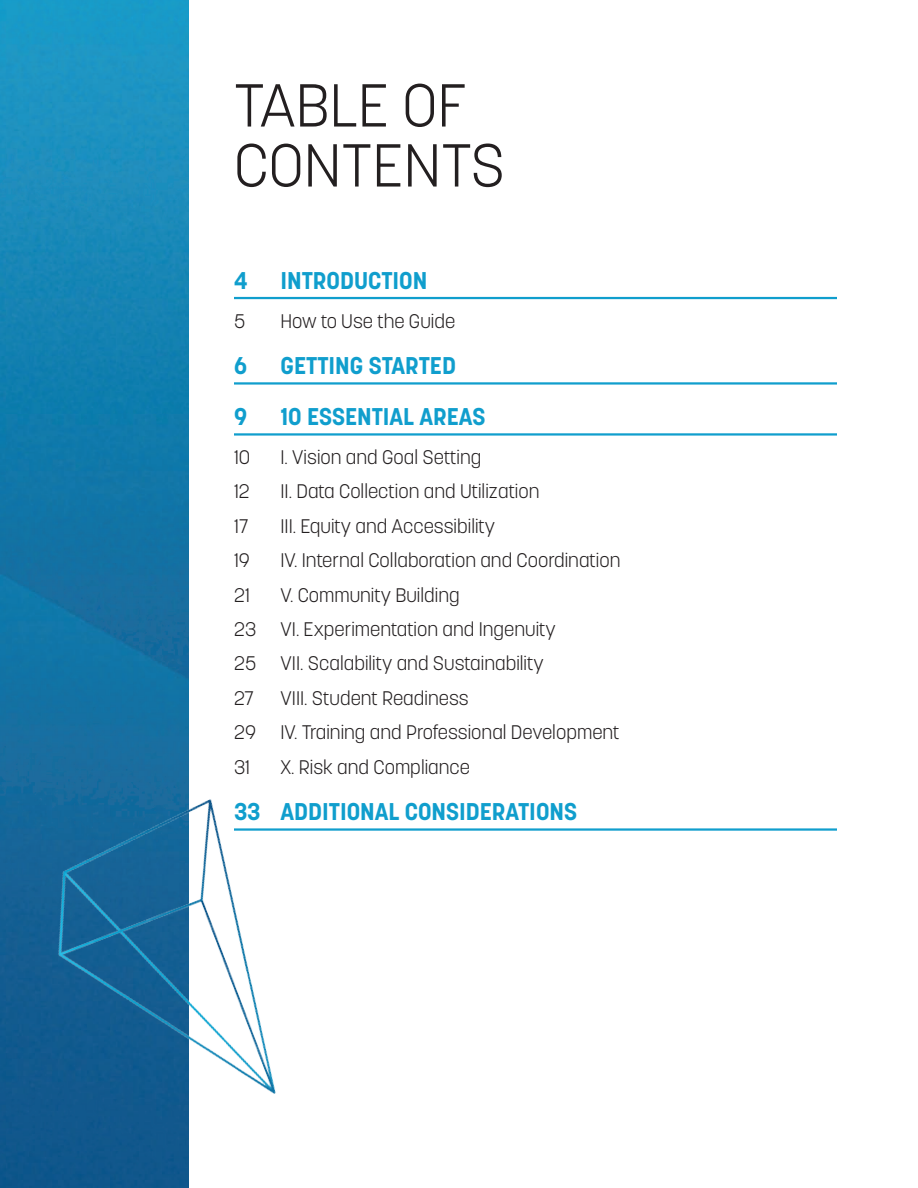
<style>
.page{position:relative;width:918px;height:1188px;background:#fff}
.page>*{position:absolute;margin:0;border:0;box-sizing:border-box;transform-origin:0 0}
.TOC_Title{font:300 60px/60px "Korolev";color:#231f20}
.TOC_h1{font:700 24px "Korolev";color:#109ecd}
.TOC_h2{font:300 19.5px "Korolev";color:#231f20}
</style>
<div class="page">
<img style="left:0;top:414px;width:189px;height:774px">
<img style="left:9px;top:0;width:180px;height:414px">
<svg style="left:0;top:0;width:9px;height:573px;background:#1585b5"></svg>
<img style="left:8px;top:780px;width:268px;height:385px">
<hr style="left:234px;top:297px;width:603px;height:2px;background:#109ecd">
<hr style="left:234px;top:382px;width:603px;height:3px;background:#109ecd">
<hr style="left:234px;top:433px;width:603px;height:3px;background:#109ecd">
<hr style="left:234px;top:828px;width:603px;height:3px;background:#109ecd">
<p class="TOC_Title" style="left:234px;top:75px;width:273px">TABLE OF<br>CONTENTS</p>
<p class="TOC_h1" style="left:234px;top:265px;width:15px">4</p>
<p class="TOC_h1" style="left:280px;top:265px;width:148px">INTRODUCTION</p>
<p class="TOC_h2" style="left:234px;top:308px;width:13px">5</p>
<p class="TOC_h2" style="left:281px;top:308px;width:176px">How to Use the Guide</p>
<p class="TOC_h1" style="left:234px;top:350px;width:15px">6</p>
<p class="TOC_h1" style="left:280px;top:350px;width:177px">GETTING STARTED</p>
<p class="TOC_h1" style="left:234px;top:401px;width:15px">9</p>
<p class="TOC_h1" style="left:280px;top:401px;width:207px">10 ESSENTIAL AREAS</p>
<p class="TOC_h2" style="left:234px;top:445px;width:18px">10</p>
<p class="TOC_h2" style="left:281px;top:445px;width:202px">I. Vision and Goal Setting</p>
<p class="TOC_h2" style="left:234px;top:479px;width:17px">12</p>
<p class="TOC_h2" style="left:281px;top:479px;width:261px">II. Data Collection and Utilization</p>
<p class="TOC_h2" style="left:234px;top:514px;width:16px">17</p>
<p class="TOC_h2" style="left:281px;top:514px;width:216px">III. Equity and Accessibility</p>
<p class="TOC_h2" style="left:234px;top:548px;width:17px">19</p>
<p class="TOC_h2" style="left:281px;top:548px;width:341px">IV. Internal Collaboration and Coordination</p>
<p class="TOC_h2" style="left:234px;top:582px;width:17px">21</p>
<p class="TOC_h2" style="left:281px;top:582px;width:181px">V. Community Building</p>
<p class="TOC_h2" style="left:234px;top:617px;width:323px">23 VI. Experimentation and Ingenuity</p>
<p class="TOC_h2" style="left:234px;top:651px;width:311px">25 VII. Scalability and Sustainability</p>
<p class="TOC_h2" style="left:234px;top:686px;width:21px">27</p>
<p class="TOC_h2" style="left:281px;top:686px;width:190px">VIII. Student Readiness</p>
<p class="TOC_h2" style="left:234px;top:720px;width:24px">29</p>
<p class="TOC_h2" style="left:281px;top:720px;width:341px">IV. Training and Professional Development</p>
<p class="TOC_h2" style="left:234px;top:754px;width:18px">31</p>
<p class="TOC_h2" style="left:281px;top:754px;width:191px">X. Risk and Compliance</p>
<p class="TOC_h1" style="left:234px;top:796px;width:345px">33 ADDITIONAL CONSIDERATIONS</p>
</div>
